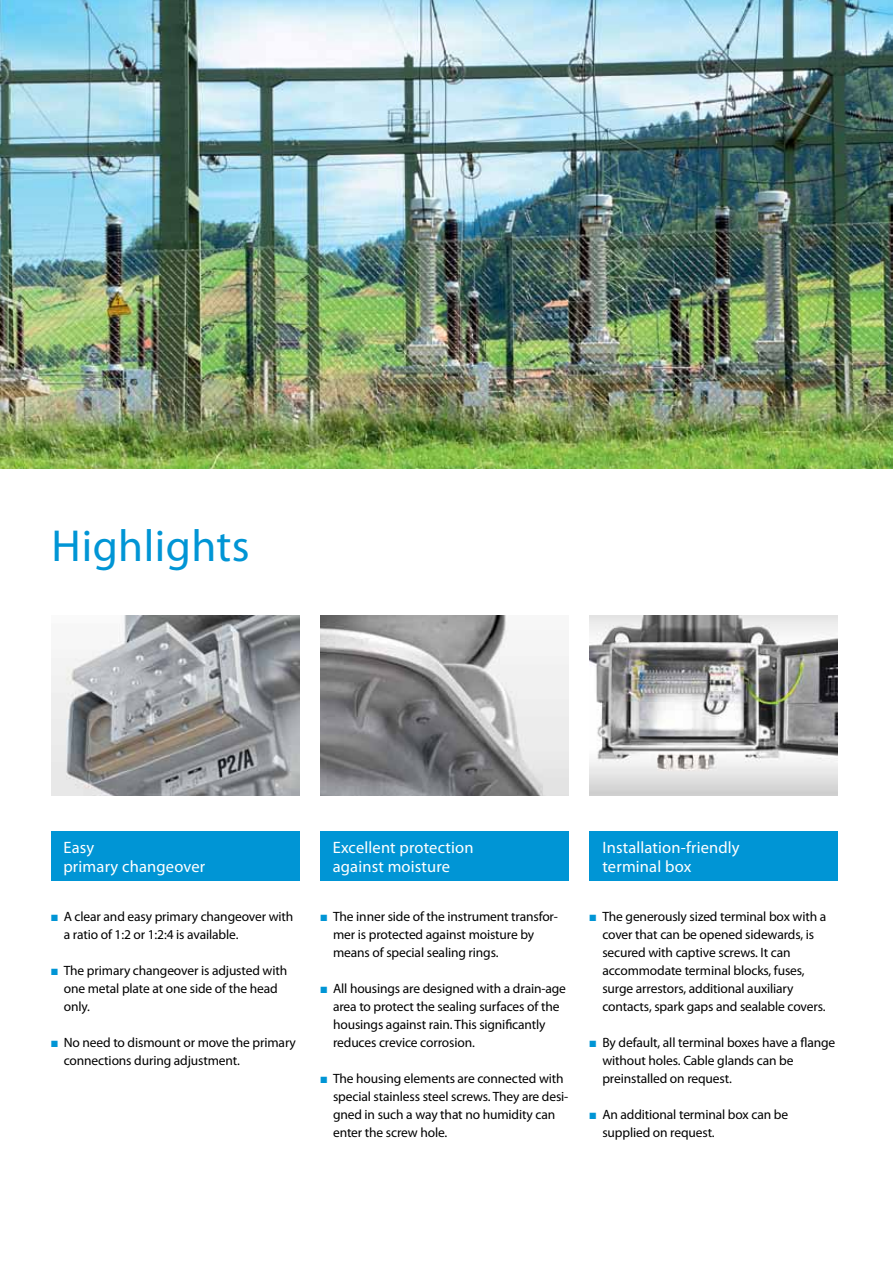
<style>
.page{position:relative;width:893px;height:1263px;background:#fff}
.page>*{position:absolute;margin:0;border:0;box-sizing:border-box;transform-origin:0 0}
.t1{font:45px "Myriad Pro";letter-spacing:.01em;color:#0095d5}
.t2{font:16.5px/18.8px "Myriad Pro";letter-spacing:.01em;color:#fff}
.t3{font:13.5px/18px "Myriad Pro";letter-spacing:-.01em;color:#000}
.s1{color:#0095d5}
</style>
<div class="page">
<img style="left:51px;top:615px;width:248px;height:180px">
<img style="left:320px;top:615px;width:248px;height:180px">
<img style="left:590px;top:615px;width:248px;height:180px">
<img style="left:0;top:0;width:893px;height:469px">
<div style="left:51px;top:831px;width:248px;height:50px;background:#0095d5"></div>
<div style="left:320px;top:831px;width:248px;height:50px;background:#0095d5"></div>
<div style="left:590px;top:831px;width:248px;height:50px;background:#0095d5"></div>
<h1 class="t1" style="left:51px;top:518px;width:200px">Highlights</h1>
<p class="t2" style="left:63px;top:838px;width:143px">Easy<br>primary changeover</p>
<p class="t3" style="left:64px;top:908px;width:231px;text-indent:-13px"><span class="s1">■</span> A clear and easy primary changeover with a ratio of 1:2 or 1:2:4 is available.</p>
<p class="t3" style="left:64px;top:962px;width:225px;text-indent:-13px"><span class="s1">■</span> The primary changeover is adjusted with one metal plate at one side of the head only.</p>
<p class="t3" style="left:64px;top:1034px;width:234px;text-indent:-13px"><span class="s1">■</span> No need to dismount or move the primary connections during adjustment.</p>
<p class="t2" style="left:333px;top:838px;width:142px">Excellent protection against moisture</p>
<p class="t3" style="left:333px;top:908px;width:226px;text-indent:-13px"><span class="s1">■</span> The inner side of the instrument transfor&shy;mer is protected against moisture by means of special sealing rings.</p>
<p class="t3" style="left:333px;top:980px;width:234px;text-indent:-13px"><span class="s1">■</span> All housings are designed with a drain-age area to protect the sealing surfaces of the housings against rain. This significantly reduces crevice corrosion.</p>
<p class="t3" style="left:333px;top:1070px;width:237px;text-indent:-13px"><span class="s1">■</span> The housing elements are connected with special stainless steel screws. They are desi&shy;gned in such a way that no humidity can enter the screw hole.</p>
<p class="t2" style="left:602px;top:838px;width:139px">Installation-friendly terminal box</p>
<p class="t3" style="left:602px;top:908px;width:225px;text-indent:-13px"><span class="s1">■</span> The generously sized terminal box with a cover that can be opened sidewards, is secured with captive screws. It can accommodate terminal blocks, fuses, surge arrestors, additional auxiliary contacts, spark gaps and sealable covers.</p>
<p class="t3" style="left:602px;top:1034px;width:234px;text-indent:-13px"><span class="s1">■</span> By default, all terminal boxes have a flange without holes. Cable glands can be preinstalled on request.</p>
<p class="t3" style="left:602px;top:1106px;width:187px;text-indent:-13px"><span class="s1">■</span> An additional terminal box can be supplied on request.</p>
</div>
